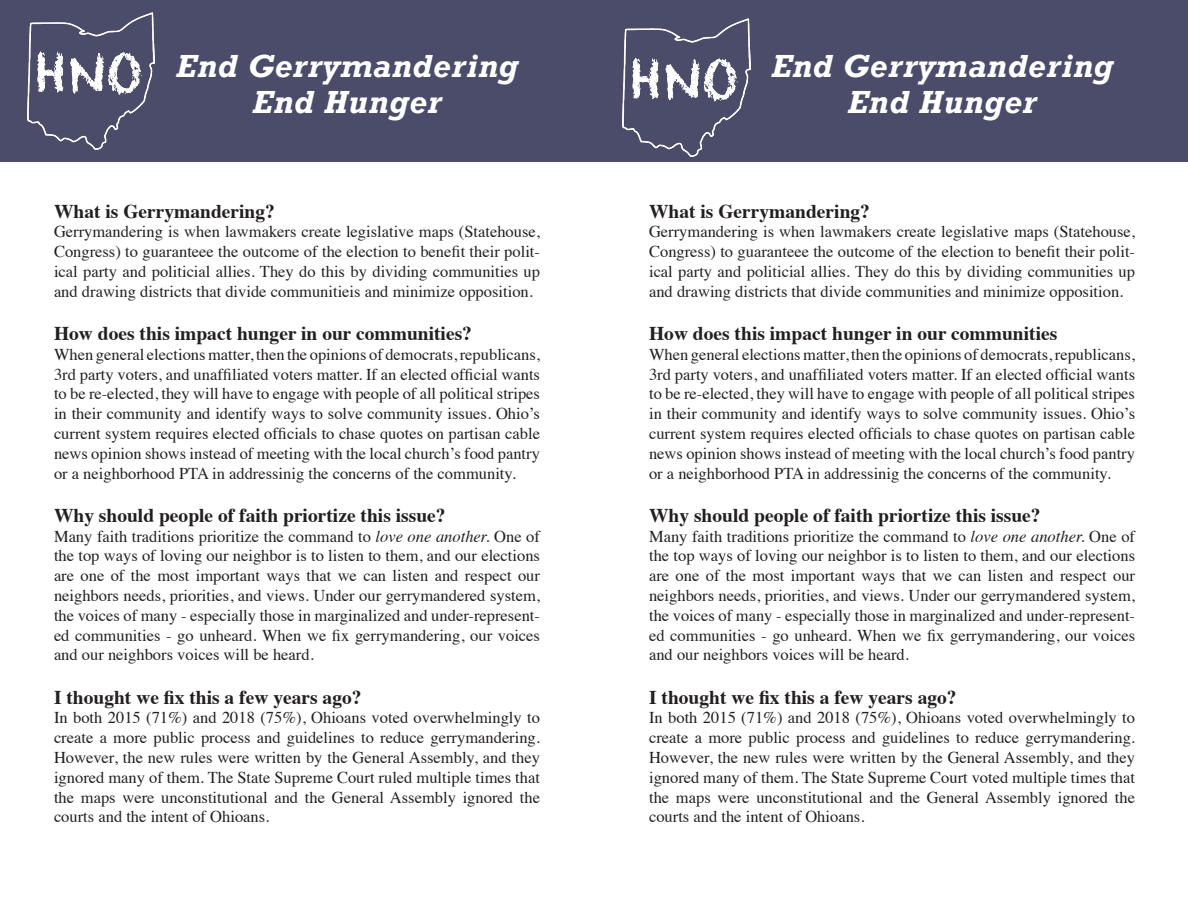
<style>
.page{position:relative;width:1188px;height:918px;background:#fff}
.page>*{position:absolute;margin:0;border:0;box-sizing:border-box;transform-origin:0 0}
.t1{font:italic 700 30px "Rockwell";letter-spacing:.025em;color:#fff}
.t2{font:700 19.5px "Times";color:#231f20}
.t3{font:16.5px/19.8px "Times";color:#231f20;text-align:justify}
.s1{font-style:italic}
</style>
<div class="page">
<div style="left:0;top:0;width:594px;height:162px;background:#4a4c6a"></div>
<img style="left:27px;top:12px;width:128px;height:138px">
<div style="left:594px;top:0;width:594px;height:162px;background:#4a4c6a"></div>
<img style="left:622px;top:18px;width:128px;height:138px">
<p class="t1" style="left:177px;top:46px;width:343px">End Gerrymandering</p>
<p class="t1" style="left:253px;top:82px;width:190px">End Hunger</p>
<p class="t2" style="left:54px;top:192px;width:222px">What is Gerrymandering?</p>
<p class="t3" style="left:54px;top:221px;width:488px">Gerrymandering is when lawmakers create legislative maps (Statehouse, Congress) to guaranteee the outcome of the election to benefit their polit&shy;ical party and politicial allies. They do this by dividing communities up and drawing districts that divide communitieis and minimize opposition.</p>
<p class="t2" style="left:54px;top:315px;width:420px">How does this impact hunger in our communities?</p>
<p class="t3" style="left:54px;top:343px;width:488px">When general elections matter, then the opinions of democrats, republicans, 3rd party voters, and unaffiliated voters matter. If an elected official wants to be re-elected, they will have to engage with people of all political stripes in their community and identify ways to solve community issues. Ohio’s current system requires elected officials to chase quotes on partisan cable news opinion shows instead of meeting with the local church’s food pantry or a neighborhood PTA in addressinig the concerns of the community.</p>
<p class="t2" style="left:54px;top:497px;width:393px">Why should people of faith priortize this issue?</p>
<p class="t3" style="left:54px;top:525px;width:488px">Many faith traditions prioritize the command to <span class="s1">love one another.</span> One of the top ways of loving our neighbor is to listen to them, and our elections are one of the most important ways that we can listen and respect our neighbors needs, priorities, and views. Under our gerrymandered system, the voices of many - especially those in marginalized and under-represent&shy;ed communities - go unheard. When we fix gerrymandering, our voices and our neighbors voices will be heard.</p>
<p class="t2" style="left:54px;top:678px;width:309px">I thought we fix this a few years ago?</p>
<p class="t3" style="left:54px;top:707px;width:488px">In both 2015 (71%) and 2018 (75%), Ohioans voted overwhelmingly to create a more public process and guidelines to reduce gerrymandering.<br>However, the new rules were written by the General Assembly, and they ignored many of them. The State Supreme Court ruled multiple times that the maps were unconstitutional and the General Assembly ignored the courts and the intent of Ohioans.</p>
<p class="t1" style="left:772px;top:46px;width:343px">End Gerrymandering</p>
<p class="t1" style="left:848px;top:82px;width:190px">End Hunger</p>
<p class="t2" style="left:649px;top:192px;width:222px">What is Gerrymandering?</p>
<p class="t3" style="left:649px;top:221px;width:488px">Gerrymandering is when lawmakers create legislative maps (Statehouse, Congress) to guaranteee the outcome of the election to benefit their polit&shy;ical party and politicial allies. They do this by dividing communities up and drawing districts that divide communities and minimize opposition.</p>
<p class="t2" style="left:649px;top:315px;width:410px">How does this impact hunger in our communities</p>
<p class="t3" style="left:649px;top:343px;width:488px">When general elections matter, then the opinions of democrats, republicans, 3rd party voters, and unaffiliated voters matter. If an elected official wants to be re-elected, they will have to engage with people of all political stripes in their community and identify ways to solve community issues. Ohio’s current system requires elected officials to chase quotes on partisan cable news opinion shows instead of meeting with the local church’s food pantry or a neighborhood PTA in addressinig the concerns of the community.</p>
<p class="t2" style="left:649px;top:497px;width:393px">Why should people of faith priortize this issue?</p>
<p class="t3" style="left:649px;top:525px;width:488px">Many faith traditions prioritize the command to <span class="s1">love one another.</span> One of the top ways of loving our neighbor is to listen to them, and our elections are one of the most important ways that we can listen and respect our neighbors needs, priorities, and views. Under our gerrymandered system, the voices of many - especially those in marginalized and under-represent&shy;ed communities - go unheard. When we fix gerrymandering, our voices and our neighbors voices will be heard.</p>
<p class="t2" style="left:649px;top:678px;width:309px">I thought we fix this a few years ago?</p>
<p class="t3" style="left:649px;top:707px;width:488px">In both 2015 (71%) and 2018 (75%), Ohioans voted overwhelmingly to create a more public process and guidelines to reduce gerrymandering.<br>However, the new rules were written by the General Assembly, and they ignored many of them. The State Supreme Court voted multiple times that the maps were unconstitutional and the General Assembly ignored the courts and the intent of Ohioans.</p>
</div>
